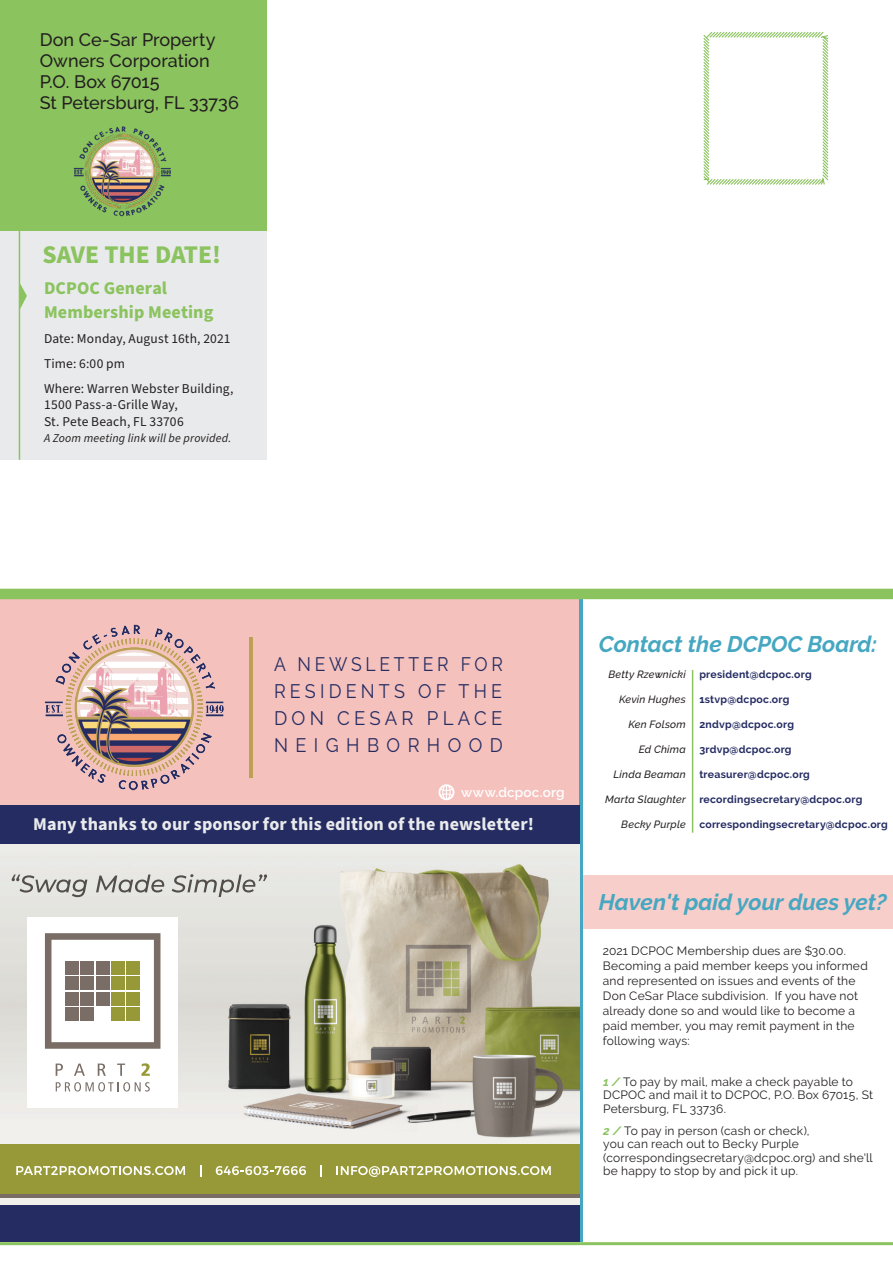
<style>
.page{position:relative;width:893px;height:1263px;background:#fff}
.page>*{position:absolute;margin:0;border:0;box-sizing:border-box;transform-origin:0 0}
.aryticle_title{font:700 25.5px "Source Sans Pro";color:#8bc35f}
.body_text_b{font:italic 700 22.5px "Raleway";color:#45a7c1}
.headline{font:19.5px/27px "Raleway";letter-spacing:.235em;color:#252c62;text-align:justify;scale:.9 1}
.body_text{font:500 18px/21px "Raleway";color:#231f20}
.aryticle_title-2{font:700 18px "Source Sans Pro";letter-spacing:.01em;color:#e9eaeb}
.body_text-2{font:700 18px/24px "Source Sans Pro";letter-spacing:.005em;color:#8bc35f}
.body_text-3{font:13.5px/16.5px "Source Sans Pro";letter-spacing:.01em;color:#231f20}
.body_text-4{font:600 13.5px "Raleway";letter-spacing:.015em;color:#fff}
.body_text-5{font:12px/15px "Raleway";letter-spacing:.02em;color:#231f20}
.body_text-6{font:italic 12px "Source Sans Pro";letter-spacing:.01em;color:#231f20}
.body_text-7{font:700 10.5px "Raleway";letter-spacing:.025em;color:#252c62}
.body_text-8{font:italic 500 10.5px "Raleway";letter-spacing:.025em;color:#231f20}
.s1{font-weight:700;font-style:italic;color:#8bc35f}
</style>
<div class="page">
<div style="left:579px;top:875px;width:314px;height:53px;background:#f7ceca"></div>
<hr style="left:0;top:1242px;width:893px;height:3px;background:#8bc35f">
<div style="left:0;top:599px;width:581px;height:207px;background:#f5c1bd"></div>
<hr style="left:249px;top:637px;width:4px;height:141px;background:#bda054">
<img style="left:17px;top:599px;width:232px;height:207px">
<hr style="left:579px;top:599px;width:3px;height:643px;background:#45a7c1">
<img style="left:0;top:844px;width:579px;height:361px">
<div style="left:0;top:1148px;width:579px;height:50px;background:linear-gradient(to right,#796d66,#796d66)"></div>
<div style="left:0;top:1144px;width:579px;height:49px;background:#979838"></div>
<svg style="left:16px;top:1166px;width:169px;height:9px"></svg>
<svg style="left:216px;top:1166px;width:90px;height:9px"></svg>
<svg style="left:320px;top:1165px;width:2px;height:11px"></svg>
<svg style="left:337px;top:1166px;width:214px;height:11px"></svg>
<div style="left:27px;top:917px;width:151px;height:191px;background:#fff"></div>
<svg style="left:45px;top:933px;width:115px;height:116px"></svg>
<div style="left:65px;top:961px;width:14px;height:14px;background:#796d66"></div>
<div style="left:65px;top:977px;width:14px;height:13px;background:#796d66"></div>
<div style="left:65px;top:992px;width:14px;height:13px;background:#796d66"></div>
<div style="left:65px;top:1007px;width:14px;height:13px;background:#796d66"></div>
<div style="left:81px;top:961px;width:13px;height:14px;background:#796d66"></div>
<div style="left:81px;top:977px;width:13px;height:13px;background:#796d66"></div>
<div style="left:81px;top:992px;width:13px;height:13px;background:#796d66"></div>
<div style="left:81px;top:1007px;width:13px;height:13px;background:#796d66"></div>
<div style="left:96px;top:961px;width:13px;height:14px;background:#796d66"></div>
<div style="left:96px;top:977px;width:13px;height:13px;background:#796d66"></div>
<div style="left:96px;top:992px;width:13px;height:13px;background:#796d66"></div>
<div style="left:111px;top:961px;width:14px;height:14px;background:#979838"></div>
<div style="left:111px;top:977px;width:14px;height:13px;background:#979838"></div>
<div style="left:111px;top:992px;width:14px;height:13px;background:#979838"></div>
<div style="left:111px;top:1007px;width:14px;height:13px;background:#979838"></div>
<div style="left:127px;top:961px;width:13px;height:14px;background:#979838"></div>
<div style="left:127px;top:977px;width:13px;height:13px;background:#979838"></div>
<div style="left:127px;top:992px;width:13px;height:13px;background:#979838"></div>
<div style="left:127px;top:1007px;width:13px;height:13px;background:#979838"></div>
<svg style="left:56px;top:1063px;width:7px;height:13px"></svg>
<svg style="left:74px;top:1063px;width:11px;height:13px"></svg>
<svg style="left:98px;top:1063px;width:8px;height:13px"></svg>
<svg style="left:117px;top:1063px;width:8px;height:13px"></svg>
<svg style="left:141px;top:1063px;width:9px;height:13px"></svg>
<svg style="left:56px;top:1082px;width:94px;height:9px"></svg>
<svg style="left:12px;top:874px;width:75px;height:23px;background:#c2c1be"></svg>
<svg style="left:96px;top:874px;width:68px;height:18px"></svg>
<svg style="left:172px;top:874px;width:95px;height:23px;background:#c5c4c1"></svg>
<div style="left:0;top:806px;width:579px;height:38px;background:#252c62"></div>
<div style="left:0;top:207px;width:267px;height:252px;background:#e9eaeb"></div>
<div style="left:0;top:0;width:267px;height:230px;background:#8bc35f"></div>
<svg style="left:439px;top:784px;width:15px;height:16px"></svg>
<svg style="left:20px;top:282px;width:7px;height:27px"></svg>
<svg style="left:703px;top:32px;width:126px;height:153px"></svg>
<hr style="left:19px;top:230px;width:1px;height:230px;background:#8bc35f">
<img style="left:73px;top:126px;width:98px;height:91px">
<div style="left:0;top:1205px;width:579px;height:37px;background:#252c62"></div>
<div style="left:0;top:589px;width:893px;height:10px;background:#8bc35f"></div>
<hr style="left:692px;top:670px;width:1px;height:163px;background:#8bc35f">
<p class="body_text" style="left:40px;top:29px;width:201px">Don Ce-Sar Property<br>Owners Corporation<br>P.O. Box 67015<br>St Petersburg, FL 33736</p>
<p class="aryticle_title" style="left:43px;top:237px;width:180px">SAVE THE DATE!</p>
<p class="body_text-2" style="left:44px;top:276px;width:171px">DCPOC General<br>Membership Meeting</p>
<p class="body_text-3" style="left:44px;top:330px;width:188px">Date: Monday, August 16th, 2021</p>
<p class="body_text-3" style="left:44px;top:355px;width:83px">Time: 6:00 pm</p>
<p class="body_text-3" style="left:44px;top:380px;width:191px">Where: Warren Webster Building,<br>1500 Pass-a-Grille Way,<br>St. Pete Beach, FL 33706</p>
<p class="body_text-6" style="left:44px;top:430px;width:189px">A Zoom meeting link will be provided.</p>
<p class="headline" style="left:274px;top:650px;width:256px">A NEWSLETTER FOR RESIDENTS OF THE DON CESAR PLACE NEIGHBORHOOD</p>
<p class="body_text-4" style="left:461px;top:784px;width:105px">www.dcpoc.org</p>
<p class="aryticle_title-2" style="left:33px;top:812px;width:502px">Many thanks to our sponsor for this edition of the newsletter!</p>
<p class="body_text_b" style="left:599px;top:631px;width:280px">Contact the DCPOC Board:</p>
<p class="body_text-8" style="left:608px;top:669px;width:79px">Betty Rzewnicki</p>
<p class="body_text-8" style="left:619px;top:694px;width:68px">Kevin Hughes</p>
<p class="body_text-8" style="left:628px;top:719px;width:59px">Ken Folsom</p>
<p class="body_text-8" style="left:639px;top:744px;width:49px">Ed Chima</p>
<p class="body_text-8" style="left:613px;top:769px;width:74px">Linda Beaman</p>
<p class="body_text-8" style="left:605px;top:794px;width:82px">Marta Slaughter</p>
<p class="body_text-8" style="left:621px;top:819px;width:66px">Becky Purple</p>
<p class="body_text-7" style="left:699px;top:669px;width:114px">president@dcpoc.org</p>
<p class="body_text-7" style="left:699px;top:694px;width:92px">1stvp@dcpoc.org</p>
<p class="body_text-7" style="left:699px;top:719px;width:96px">2ndvp@dcpoc.org</p>
<p class="body_text-7" style="left:699px;top:744px;width:94px">3rdvp@dcpoc.org</p>
<p class="body_text-7" style="left:699px;top:769px;width:112px">treasurer@dcpoc.org</p>
<p class="body_text-7" style="left:699px;top:794px;width:165px">recordingsecretary@dcpoc.org</p>
<p class="body_text-7" style="left:699px;top:819px;width:190px">correspondingsecretary@dcpoc.org</p>
<p class="body_text_b" style="left:599px;top:889px;width:289px">Haven't paid your dues yet?</p>
<p class="body_text-5" style="left:603px;top:943px;width:267px">2021 DCPOC Membership dues are $30.00.<br>Becoming a paid member keeps you informed and represented on issues and events of the Don CeSar Place subdivision. If you have not already done so and would like to become a paid member, you may remit payment in the following ways:</p>
<p class="body_text-5" style="left:603px;top:1075px;width:271px;line-height:13.5px"><span class="s1">1 /</span> To pay by mail, make a check payable to<br>DCPOC and mail it to DCPOC, P.O. Box 67015, St<br>Petersburg, FL 33736.</p>
<p class="body_text-5" style="left:603px;top:1124px;width:271px;line-height:13.5px"><span class="s1">2 /</span> To pay in person (cash or check),<br>you can reach out to Becky Purple (correspondingsecretary@dcpoc.org) and she'll be happy to stop by and pick it up.</p>
</div>
